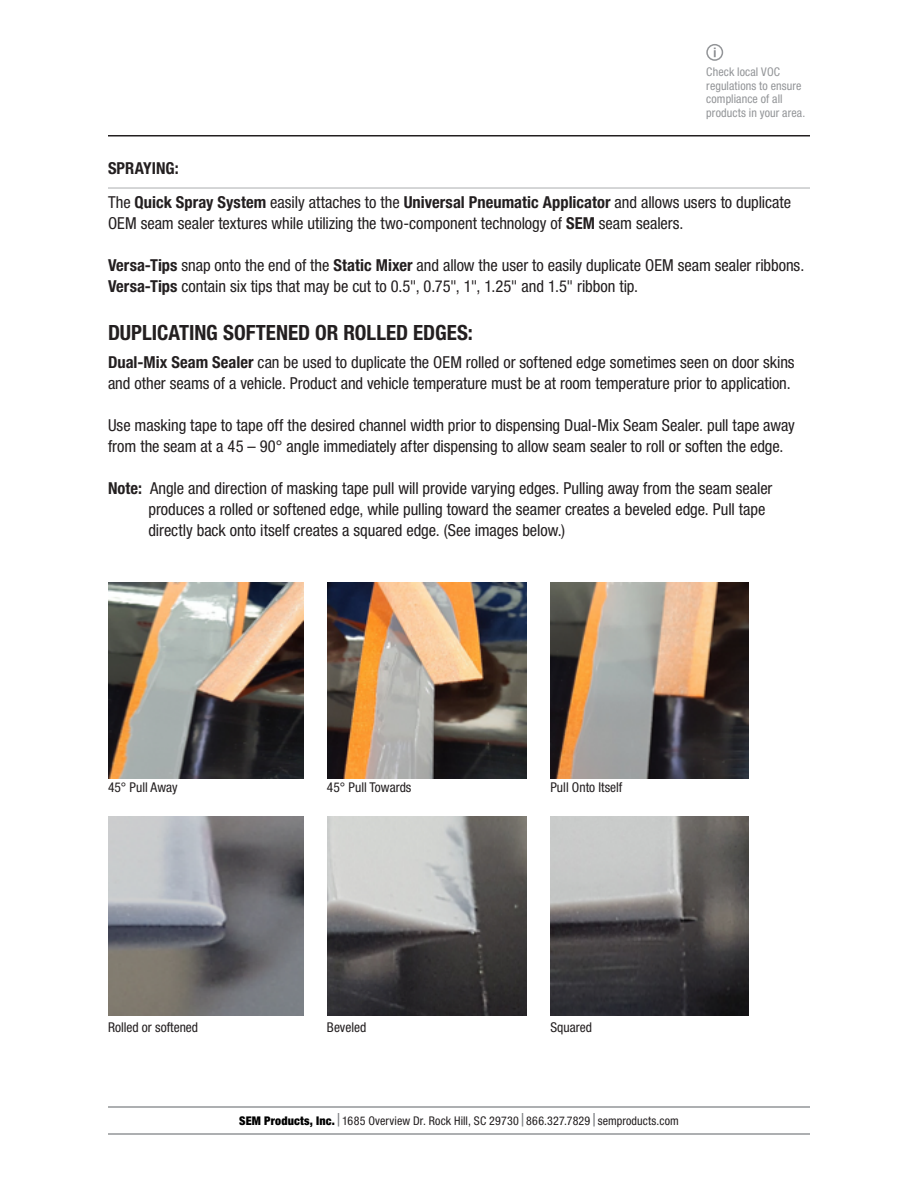
<style>
.page{position:relative;width:918px;height:1188px;background:#fff}
.page>*{position:absolute;margin:0;border:0;box-sizing:border-box;transform-origin:0 0}
.Sub_Heading{font:700 condensed 21px "Helvetica Neue LT Std";color:#231f20}
.body_copy{font:condensed 16.5px/21px "Helvetica Neue LT Std";letter-spacing:-.005em;color:#231f20}
.Sub_Sub_Heading{font:700 condensed 16.5px "Helvetica Neue LT Std";letter-spacing:.005em;color:#231f20}
.t1{font:condensed 13.5px "Helvetica Neue LT Std";color:#231f20}
.t2{font:condensed 12px "Helvetica Neue LT Std";letter-spacing:.015em;color:#231f20}
.t3{font:condensed 12px/13.5px "Helvetica Neue LT Std";letter-spacing:.01em;color:#939598}
.s1{font-weight:700}
.s2{font-weight:900;color:#000}
</style>
<div class="page">
<hr style="left:108px;top:135px;width:702px;height:1px;background:#231f20">
<svg style="left:714px;top:48px;width:2px;height:9px"></svg>
<div style="left:706px;top:44px;width:17px;height:17px;border:2px solid #939598;border-radius:50%"></div>
<svg style="left:338px;top:1113px;width:1px;height:13px"></svg>
<svg style="left:522px;top:1113px;width:1px;height:13px"></svg>
<svg style="left:593px;top:1113px;width:2px;height:13px"></svg>
<hr style="left:108px;top:1133px;width:702px;height:2px;background:#939598">
<hr style="left:108px;top:1106px;width:702px;height:2px;background:#939598">
<hr style="left:108px;top:187px;width:702px;height:2px;background:#c7c8ca">
<img style="left:108px;top:583px;width:196px;height:195px">
<img style="left:327px;top:583px;width:200px;height:195px">
<img style="left:550px;top:583px;width:199px;height:195px">
<img style="left:108px;top:817px;width:196px;height:198px">
<img style="left:327px;top:817px;width:200px;height:198px">
<img style="left:550px;top:817px;width:199px;height:198px">
<p class="t3" style="left:706px;top:65px;width:100px">Check local VOC regulations to ensure compliance of all products in your area.</p>
<p class="Sub_Sub_Heading" style="left:108px;top:158px;width:72px">SPRAYING:</p>
<p class="body_copy" style="left:108px;top:192px;width:685px">The <span class="s1">Quick Spray System</span> easily attaches to the <span class="s1">Universal Pneumatic Applicator</span> and allows users to duplicate<br>OEM seam sealer textures while utilizing the two-component technology of <span class="s1">SEM</span> seam sealers.</p>
<p class="body_copy" style="left:108px;top:255px;width:698px"><span class="s1">Versa-Tips</span> snap onto the end of the <span class="s1">Static Mixer</span> and allow the user to easily duplicate OEM seam sealer ribbons.<br><span class="s1">Versa-Tips</span> contain six tips that may be cut to 0.5", 0.75", 1", 1.25" and 1.5" ribbon tip.</p>
<p class="Sub_Heading" style="left:108px;top:320px;width:366px">DUPLICATING SOFTENED OR ROLLED EDGES:</p>
<p class="body_copy" style="left:108px;top:352px;width:688px"><span class="s1">Dual-Mix Seam Sealer</span> can be used to duplicate the OEM rolled or softened edge sometimes seen on door skins and other seams of a vehicle. Product and vehicle temperature must be at room temperature prior to application.</p>
<p class="body_copy" style="left:108px;top:415px;width:688px">Use masking tape to tape off the desired channel width prior to dispensing Dual-Mix Seam Sealer. pull tape away from the seam at a 45 – 90° angle immediately after dispensing to allow seam sealer to roll or soften the edge.</p>
<p class="body_copy" style="left:148px;top:478px;width:625px;text-indent:-40px"><span class="s1">Note:</span> Angle and direction of masking tape pull will provide varying edges. Pulling away from the seam sealer produces a rolled or softened edge, while pulling toward the seamer creates a beveled edge. Pull tape directly back onto itself creates a squared edge. (See images below.)</p>
<p class="t1" style="left:108px;top:780px;width:71px">45° Pull Away</p>
<p class="t1" style="left:327px;top:780px;width:86px">45° Pull Towards</p>
<p class="t1" style="left:551px;top:780px;width:73px">Pull Onto Itself</p>
<p class="t1" style="left:108px;top:1019px;width:92px">Rolled or softened</p>
<p class="t1" style="left:327px;top:1019px;width:41px">Beveled</p>
<p class="t1" style="left:551px;top:1019px;width:43px">Squared</p>
<p class="t2" style="left:239px;top:1114px;width:441px"><span class="s2">SEM Products, Inc.</span> 1685 Overview Dr. Rock Hill, SC 29730 866.327.7829 semproducts.com</p>
</div>
